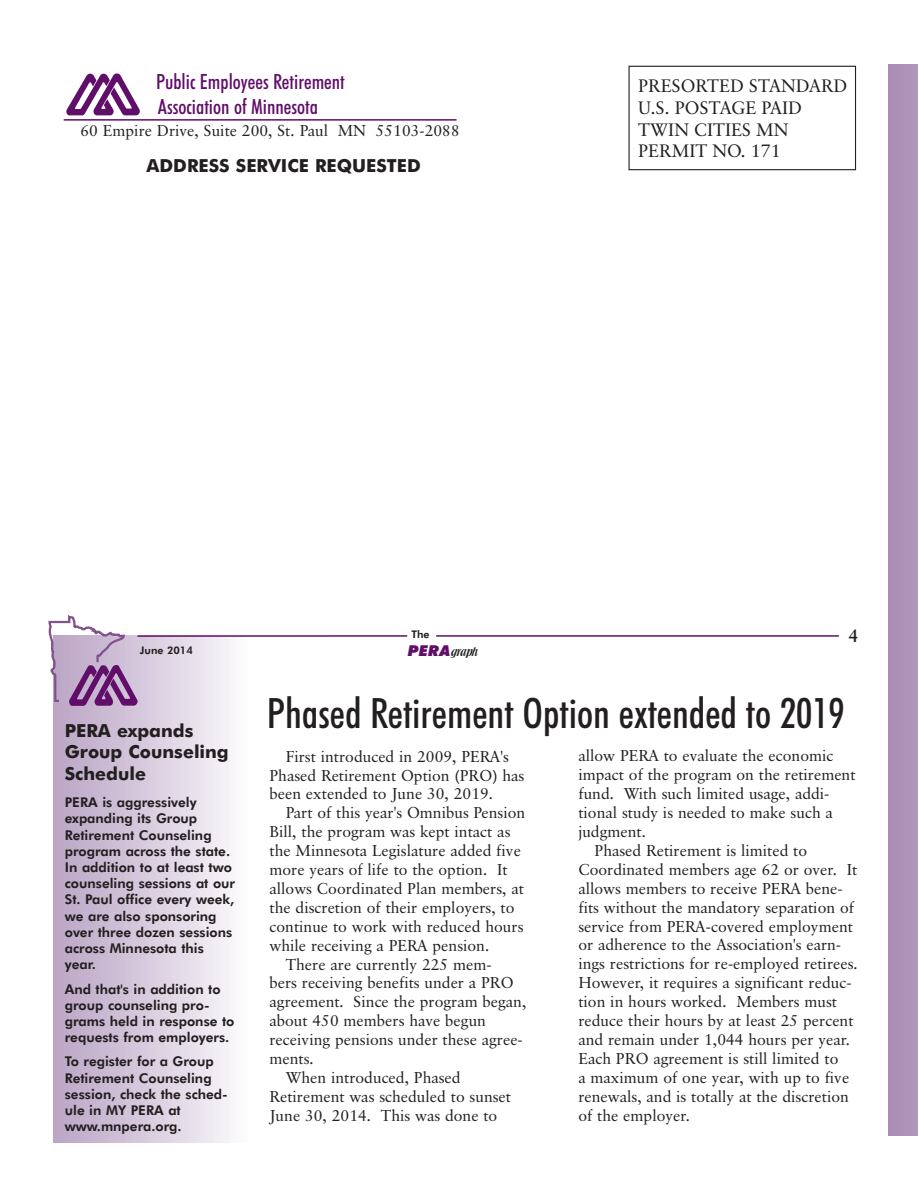
<style>
.page{position:relative;width:918px;height:1188px;background:#fff}
.page>*{position:absolute;margin:0;border:0;box-sizing:border-box;transform-origin:0 0}
.head28{font:500 condensed 42px "Futura BT";color:#231f20}
.t1{font:500 condensed 21px/25.2px "Futura BT";color:#600e69}
.head12{font:700 18px/21.6px "Futura BT";color:#231f20}
.t2{font:18px/21.6px "Classical Garamond BT";color:#231f20}
.Preshead{font:700 18px "Classical Garamond BT";color:#231f20}
.t3{font:15.75px/18.9px "Classical Garamond BT";color:#231f20}
.bodyboldflush{font:800 13.5px/16.2px "Futura BT";color:#231f20}
.pghead{font:10.5px/18px "Brochure";color:#231f20}
.Boardname{font:800 10.5px "Futura BT";color:#231f20}
.s1{font-family:"Futura BT";font-weight:800}
.s2{font-family:"Futura BT";font-weight:900;font-style:italic;font-size:15px;color:#600e69}
</style>
<div class="page">
<div style="left:53px;top:636px;width:196px;height:507px;background:linear-gradient(to right,#b9a3c4,#fcfbfd)"></div>
<hr style="left:137px;top:635px;width:270px;height:2px;background:#600e69">
<div style="left:888px;top:65px;width:30px;height:1071px;background:#ac90b6"></div>
<hr style="left:64px;top:119px;width:393px;height:2px;background:#600e69">
<img style="left:64px;top:73px;width:80px;height:47px">
<div style="left:628px;top:66px;width:228px;height:104px;border:1px solid #231f20"></div>
<hr style="left:436px;top:635px;width:403px;height:2px;background:#600e69">
<svg style="left:48px;top:615px;width:90px;height:91px"></svg>
<p class="t1" style="left:156px;top:69px;width:190px">Public Employees Retirement<br>Association of Minnesota</p>
<p class="t3" style="left:81px;top:121px;width:381px">60 Empire Drive, Suite 200, St. Paul MN 55103-2088</p>
<p class="head12" style="left:146px;top:155px;width:276px">ADDRESS SERVICE REQUESTED</p>
<p class="t2" style="left:638px;top:75px;width:211px">PRESORTED STANDARD</p>
<p class="t2" style="left:638px;top:97px;width:165px">U.S. POSTAGE PAID</p>
<p class="t2" style="left:638px;top:118px;width:152px">TWIN CITIES MN<br>PERMIT NO. 171</p>
<p class="Boardname" style="left:140px;top:644px;width:54px">June 2014</p>
<p class="head12" style="left:65px;top:719px;width:166px">PERA expands<br>Group Counseling<br>Schedule</p>
<p class="bodyboldflush" style="left:65px;top:794px;width:172px">PERA is aggressively expanding its Group<br>Retirement Counseling program across the state.<br>In addition to at least two counseling sessions at our<br>St. Paul office every week, we are also sponsoring over three dozen sessions across Minnesota this year.</p>
<p class="bodyboldflush" style="left:65px;top:980px;width:171px">And that's in addition to group counseling pro&shy;grams held in response to requests from employers.</p>
<p class="bodyboldflush" style="left:65px;top:1053px;width:165px">To register for a Group<br>Retirement Counseling session, check the sched&shy;ule in MY PERA at www.mnpera.org.</p>
<p class="pghead" style="left:408px;top:625px;width:71px;text-indent:4px"><span class="s1">The<br></span><span class="s2">PERA</span>graph</p>
<p class="Preshead" style="left:848px;top:624px;width:12px">4</p>
<p class="head28" style="left:267px;top:687px;width:580px">Phased Retirement Option extended to 2019</p>
<p class="t3" style="left:270px;top:747px;width:256px;text-indent:16px">First introduced in 2009, PERA's<br>Phased Retirement Option (PRO) has been extended to June 30, 2019.</p>
<p class="t3" style="left:270px;top:803px;width:257px;text-indent:16px">Part of this year's Omnibus Pension Bill, the program was kept intact as the Minnesota Legislature added five more years of life to the option. It allows Coordinated Plan members, at the discretion of their employers, to continue to work with reduced hours while receiving a PERA pension.</p>
<p class="t3" style="left:270px;top:954px;width:258px;text-indent:16px">There are currently 225 mem-<br>bers receiving benefits under a PRO agreement. Since the program began, about 450 members have begun receiving pensions under these agree&shy;ments.</p>
<p class="t3" style="left:270px;top:1068px;width:243px;text-indent:16px">When introduced, Phased<br>Retirement was scheduled to sunset<br>June 30, 2014. This was done to</p>
<p class="t3" style="left:578px;top:746px;width:279px">allow PERA to evaluate the economic impact of the program on the retirement fund. With such limited usage, addi&shy;tional study is needed to make such a judgment.</p>
<p class="t3" style="left:578px;top:841px;width:281px;text-indent:16px">Phased Retirement is limited to Coordinated members age 62 or over. It allows members to receive PERA bene&shy;fits without the mandatory separation of service from PERA-covered employment or adherence to the Association's earn&shy;ings restrictions for re-employed retirees.<br>However, it requires a significant reduc&shy;tion in hours worked. Members must reduce their hours by at least 25 percent and remain under 1,044 hours per year.<br>Each PRO agreement is still limited to<br>a maximum of one year, with up to five renewals, and is totally at the discretion of the employer.</p>
</div>
